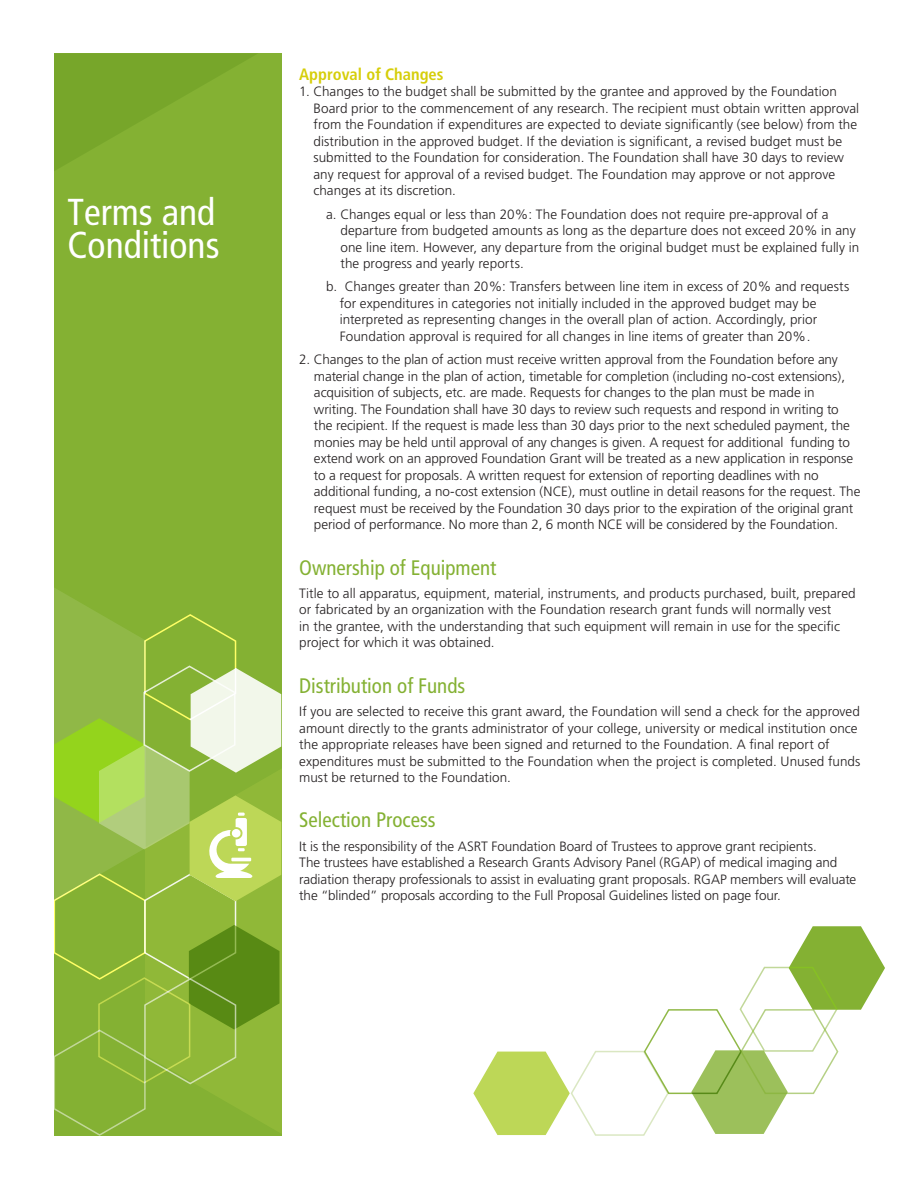
<style>
.page{position:relative;width:918px;height:1188px;background:#fff}
.page>*{position:absolute;margin:0;border:0;box-sizing:border-box;transform-origin:0 0}
.subheads{font:condensed 37.5px/33px "Frutiger";color:#fff}
.subheads-2{font:condensed 21px "Frutiger";color:#84b133}
.Mini_subhead{font:700 condensed 16.5px "Frutiger";color:#d6ce0a}
.body_copy_Minion{font:300 13.5px/16.5px "Frutiger";color:#231f20}
</style>
<div class="page">
<div style="left:54px;top:53px;width:227px;height:1083px;background:#84b133"></div>
<svg style="left:54px;top:588px;width:43px;height:25px"></svg>
<svg style="left:54px;top:613px;width:227px;height:523px"></svg>
<svg style="left:54px;top:54px;width:202px;height:117px"></svg>
<svg style="left:473px;top:926px;width:412px;height:210px"></svg>
<p class="subheads" style="left:68px;top:195px;width:154px">Terms and<br>Conditions</p>
<p class="Mini_subhead" style="left:299px;top:64px;width:146px">Approval of Changes</p>
<p class="body_copy_Minion" style="left:314px;top:84px;width:547px;text-indent:-14px">1. Changes to the budget shall be submitted by the grantee and approved by the Foundation Board prior to the commencement of any research. The recipient must obtain written approval from the Foundation if expenditures are expected to deviate significantly (see below) from the distribution in the approved budget. If the deviation is significant, a revised budget must be submitted to the Foundation for consideration. The Foundation shall have 30 days to review any request for approval of a revised budget. The Foundation may approve or not approve changes at its discretion.</p>
<p class="body_copy_Minion" style="left:340px;top:206px;width:520px;text-indent:-14px">a. Changes equal or less than 20%: The Foundation does not require pre-approval of a departure from budgeted amounts as long as the departure does not exceed 20% in any one line item. However, any departure from the original budget must be explained fully in the progress and yearly reports.</p>
<p class="body_copy_Minion" style="left:340px;top:279px;width:511px;text-indent:-14px">b. Changes greater than 20%: Transfers between line item in excess of 20% and requests for expenditures in categories not initially included in the approved budget may be interpreted as representing changes in the overall plan of action. Accordingly, prior Foundation approval is required for all changes in line items of greater than 20%.</p>
<p class="body_copy_Minion" style="left:314px;top:351px;width:548px;text-indent:-15px">2. Changes to the plan of action must receive written approval from the Foundation before any material change in the plan of action, timetable for completion (including no-cost extensions), acquisition of subjects, etc. are made. Requests for changes to the plan must be made in writing. The Foundation shall have 30 days to review such requests and respond in writing to the recipient. If the request is made less than 30 days prior to the next scheduled payment, the monies may be held until approval of any changes is given. A request for additional funding to extend work on an approved Foundation Grant will be treated as a new application in response to a request for proposals. A written request for extension of reporting deadlines with no additional funding, a no-cost extension (NCE), must outline in detail reasons for the request. The request must be received by the Foundation 30 days prior to the expiration of the original grant period of performance. No more than 2, 6 month NCE will be considered by the Foundation.</p>
<p class="subheads-2" style="left:299px;top:555px;width:199px">Ownership of Equipment</p>
<p class="body_copy_Minion" style="left:299px;top:585px;width:558px">Title to all apparatus, equipment, material, instruments, and products purchased, built, prepared or fabricated by an organization with the Foundation research grant funds will normally vest<br>in the grantee, with the understanding that such equipment will remain in use for the specific project for which it was obtained.</p>
<p class="subheads-2" style="left:299px;top:673px;width:168px">Distribution of Funds</p>
<p class="body_copy_Minion" style="left:299px;top:703px;width:563px">If you are selected to receive this grant award, the Foundation will send a check for the approved amount directly to the grants administrator of your college, university or medical institution once the appropriate releases have been signed and returned to the Foundation. A final report of expenditures must be submitted to the Foundation when the project is completed. Unused funds must be returned to the Foundation.</p>
<p class="subheads-2" style="left:299px;top:808px;width:138px">Selection Process</p>
<p class="body_copy_Minion" style="left:299px;top:838px;width:559px">It is the responsibility of the ASRT Foundation Board of Trustees to approve grant recipients.<br>The trustees have established a Research Grants Advisory Panel (RGAP) of medical imaging and radiation therapy professionals to assist in evaluating grant proposals. RGAP members will evaluate the “blinded” proposals according to the Full Proposal Guidelines listed on page four.</p>
</div>
